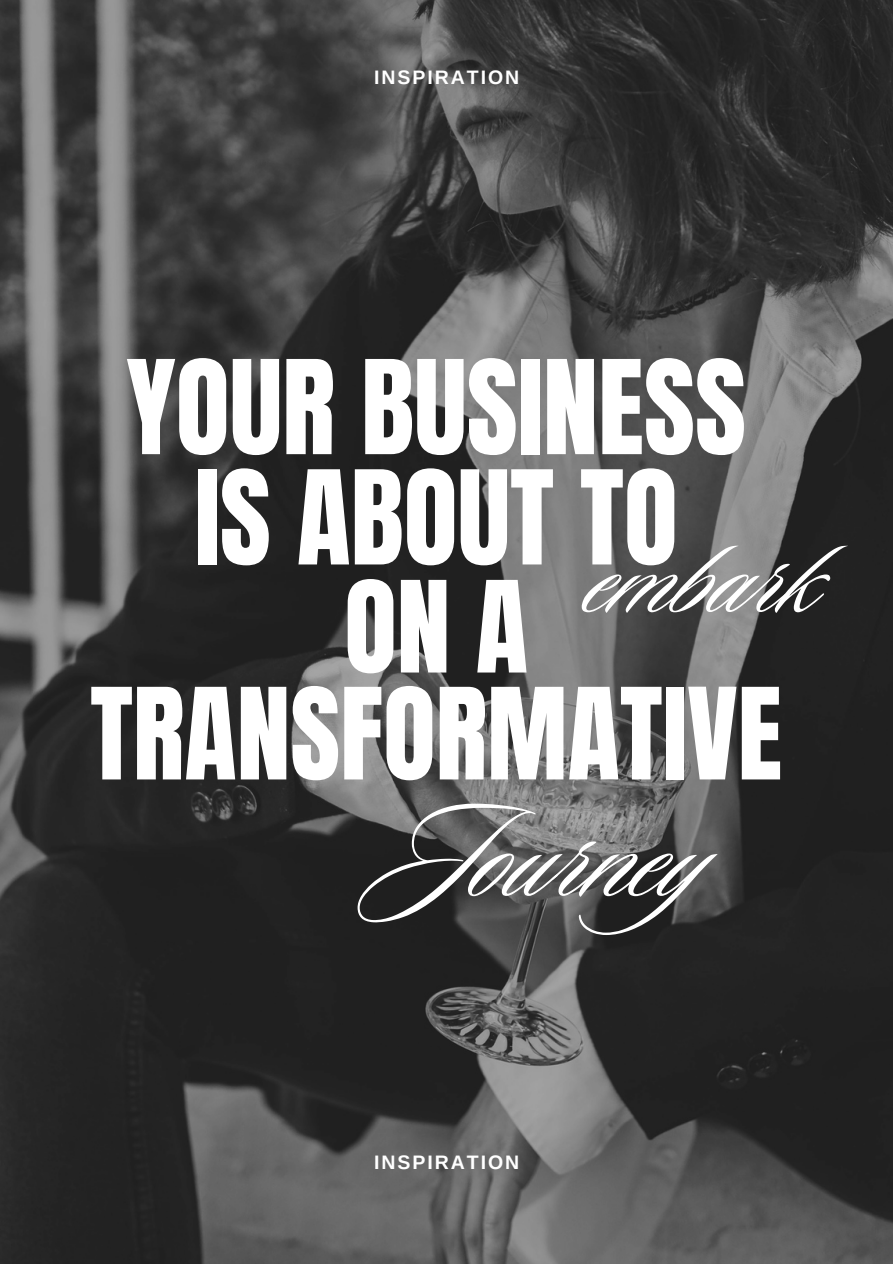
<style>
.page{position:relative;width:893px;height:1264px;background:#fff}
.page>*{position:absolute;margin:0;border:0;box-sizing:border-box;transform-origin:0 0}
.t1{font:139.65px "Sloop Script Pro";color:#fff}
.t2{font:123.75px "Sloop Script Pro";color:#fff}
.t3{font:110.85px/110.2px "Anton";color:#fff;text-align:center}
.t4{font:107.85px/106.8px "Anton";color:#fff;text-align:center}
.t5{font:700 19.5px "Arimo";letter-spacing:.1em;color:#fff}
</style>
<div class="page">
<img style="left:0;top:0;width:892px;height:1263px">
<p class="t5" style="left:374px;top:66px;width:147px">INSPIRATION</p>
<p class="t3" style="left:126px;top:354px;width:621px">YOUR BUSINESS<br>IS ABOUT TO</p>
<p class="t4" style="left:90px;top:575px;width:693px">ON A<br>TRANSFORMATIVE</p>
<p class="t2" style="left:587px;top:512px;width:234px">embark</p>
<p class="t1" style="left:380px;top:783px;width:424px">Journey</p>
<p class="t5" style="left:374px;top:1151px;width:147px">INSPIRATION</p>
</div>
